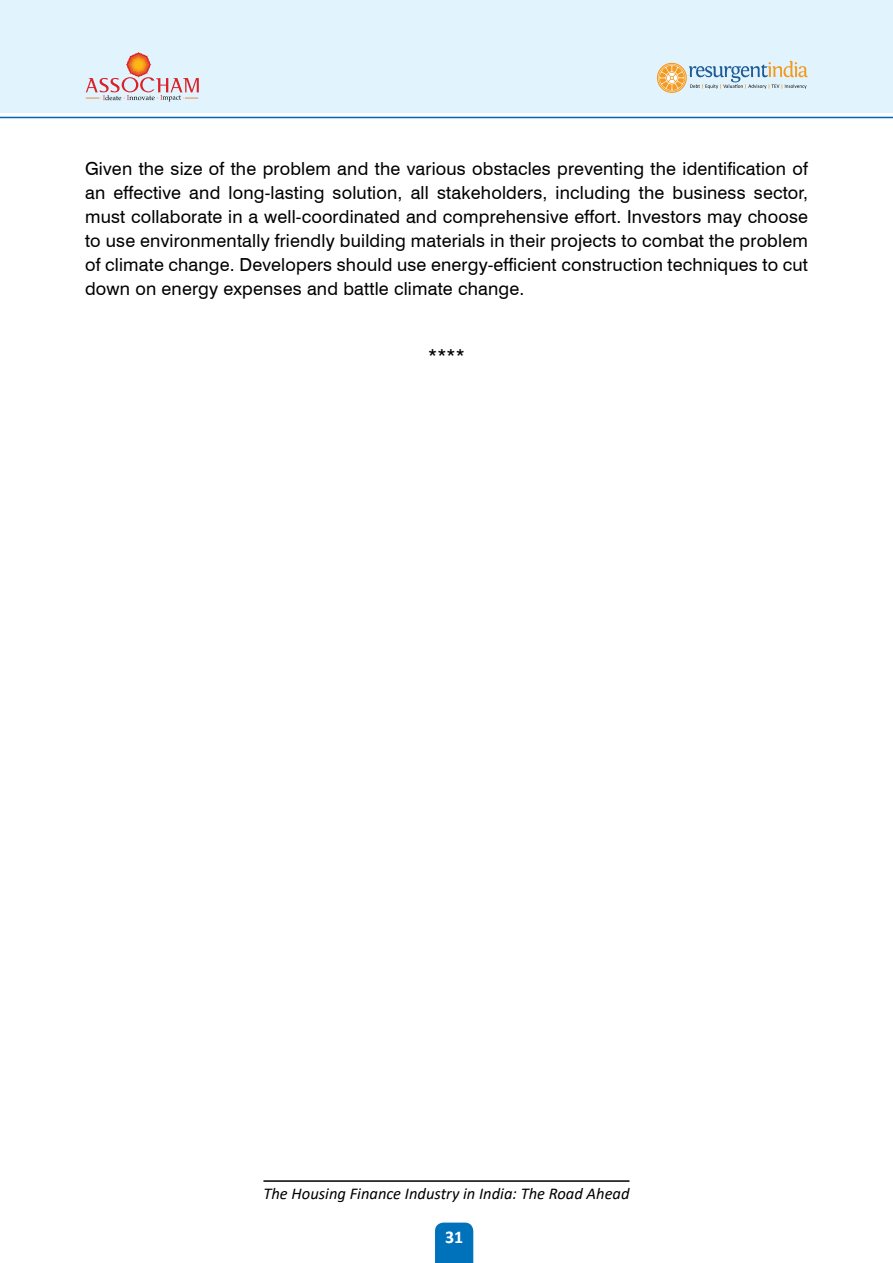
<style>
.page{position:relative;width:893px;height:1263px;background:#fff}
.page>*{position:absolute;margin:0;border:0;box-sizing:border-box;transform-origin:0 0}
.t1{font:18px/24px "Swiss 721 BT";letter-spacing:.01em;color:#000;text-align:justify}
.t2{font:700 18px "Calibri";color:#fff}
.t3{font:italic 16.5px "Calibri";color:#000}
</style>
<div class="page">
<div style="left:0;top:0;width:893px;height:113px;background:#e1f4fd"></div>
<hr style="left:263px;top:1180px;width:366px;height:2px;background:#000">
<div style="left:435px;top:1222px;width:38px;height:41px;background:#0072bc"></div>
<svg style="left:86px;top:52px;width:113px;height:50px"></svg>
<svg style="left:657px;top:63px;width:30px;height:30px"></svg>
<svg style="left:658px;top:64px;width:28px;height:28px"></svg>
<svg style="left:660px;top:61px;width:148px;height:29px"></svg>
<div style="left:659px;top:65px;width:26px;height:26px;border:1px solid #f39a21;border-radius:50%"></div>
<hr style="left:0;top:117px;width:893px;height:1px;background:#0066b3">
<p class="t1" style="left:85px;top:156px;width:724px">Given the size of the problem and the various obstacles preventing the identification of an effective and long-lasting solution, all stakeholders, including the business sector, must collaborate in a well-coordinated and comprehensive effort. Investors may choose to use environmentally friendly building materials in their projects to combat the problem of climate change. Developers should use energy-efficient construction techniques to cut down on energy expenses and battle climate change.</p>
<p class="t1" style="left:428px;top:343px;width:38px">****</p>
<p class="t3" style="left:263px;top:1182px;width:368px">The Housing Finance Industry in India: The Road Ahead</p>
<p class="t2" style="left:445px;top:1224px;width:20px">31</p>
</div>
